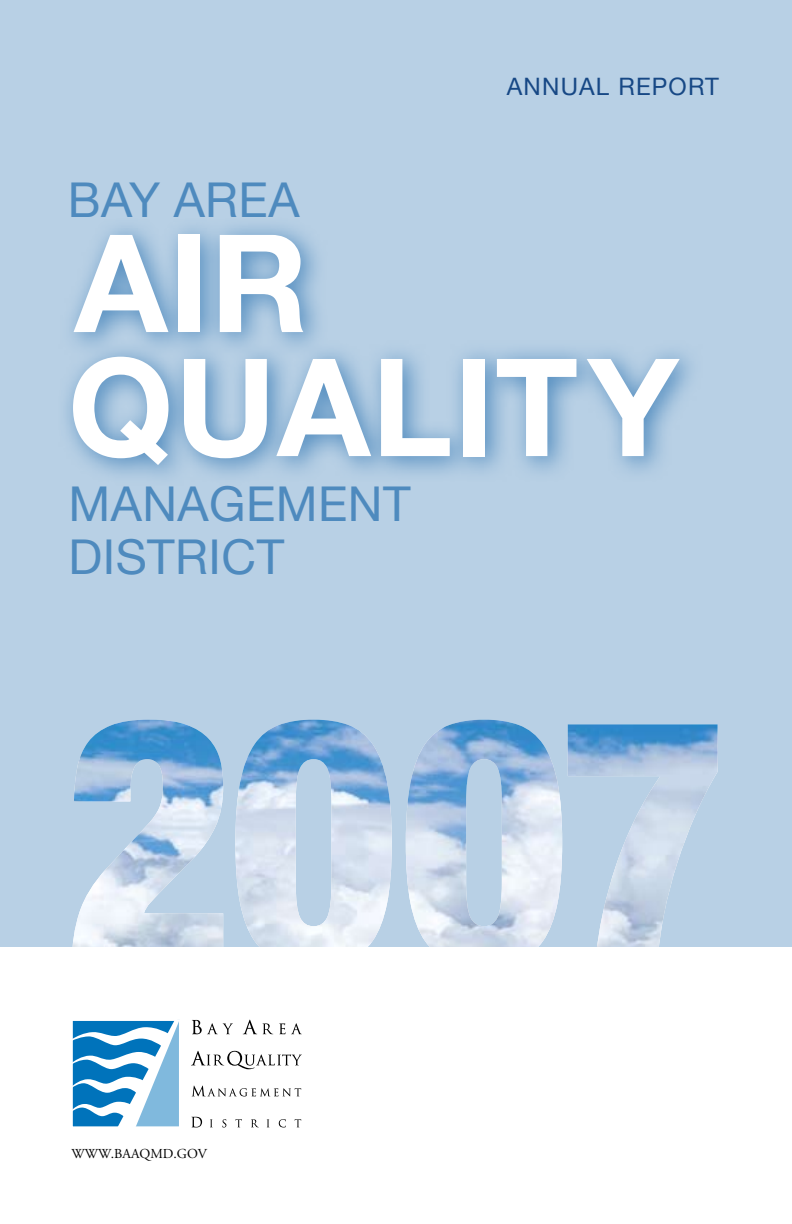
<style>
.page{position:relative;width:792px;height:1224px;background:#fff}
.page>*{position:absolute;margin:0;border:0;box-sizing:border-box;transform-origin:0 0}
.t1{font:700 136px/124px "Helvetica Neue";letter-spacing:.01em;color:#fff}
.t2{font:48px/53px "Helvetica Neue";letter-spacing:.01em;color:#4e8abe}
.t3{font:24px "Helvetica Neue";letter-spacing:.05em;color:#174885}
.t4{font:13.6px "Adobe Garamond Pro";color:#000}
</style>
<div class="page">
<div style="left:0;top:0;width:792px;height:974px;background:#b8d0e5"></div>
<img style="left:72px;top:720px;width:646px;height:227px">
<svg style="left:66px;top:225px;width:625px;height:252px"></svg>
<div style="left:0;top:947px;width:792px;height:277px;background:#fff"></div>
<svg style="left:74px;top:1022px;width:104px;height:103px"></svg>
<svg style="left:192px;top:1020px;width:41px;height:14px"></svg>
<svg style="left:243px;top:1020px;width:14px;height:14px"></svg>
<svg style="left:263px;top:1023px;width:10px;height:11px"></svg>
<svg style="left:279px;top:1023px;width:23px;height:11px"></svg>
<svg style="left:191px;top:1051px;width:111px;height:18px"></svg>
<svg style="left:192px;top:1086px;width:109px;height:10px"></svg>
<svg style="left:191px;top:1117px;width:11px;height:10px"></svg>
<svg style="left:210px;top:1119px;width:3px;height:8px"></svg>
<svg style="left:222px;top:1119px;width:4px;height:8px"></svg>
<svg style="left:235px;top:1119px;width:7px;height:8px"></svg>
<svg style="left:251px;top:1119px;width:7px;height:8px"></svg>
<svg style="left:267px;top:1119px;width:3px;height:8px"></svg>
<svg style="left:279px;top:1119px;width:7px;height:8px"></svg>
<svg style="left:295px;top:1119px;width:6px;height:8px"></svg>
<div style="left:71px;top:1019px;width:109px;height:109px;border:1px solid #fff"></div>
<p class="t3" style="left:507px;top:72px;width:214px">ANNUAL REPORT</p>
<p class="t2" style="left:68px;top:173px;width:233px">BAY AREA</p>
<h1 class="t1" style="left:68px;top:219px;width:612px">AIR<br>QUALITY</h1>
<p class="t2" style="left:68px;top:476px;width:344px">MANAGEM ENT<br>DISTRICT</p>
<p class="t4" style="left:72px;top:1146px;width:137px">WWW.BAAQMD.GOV</p>
</div>
